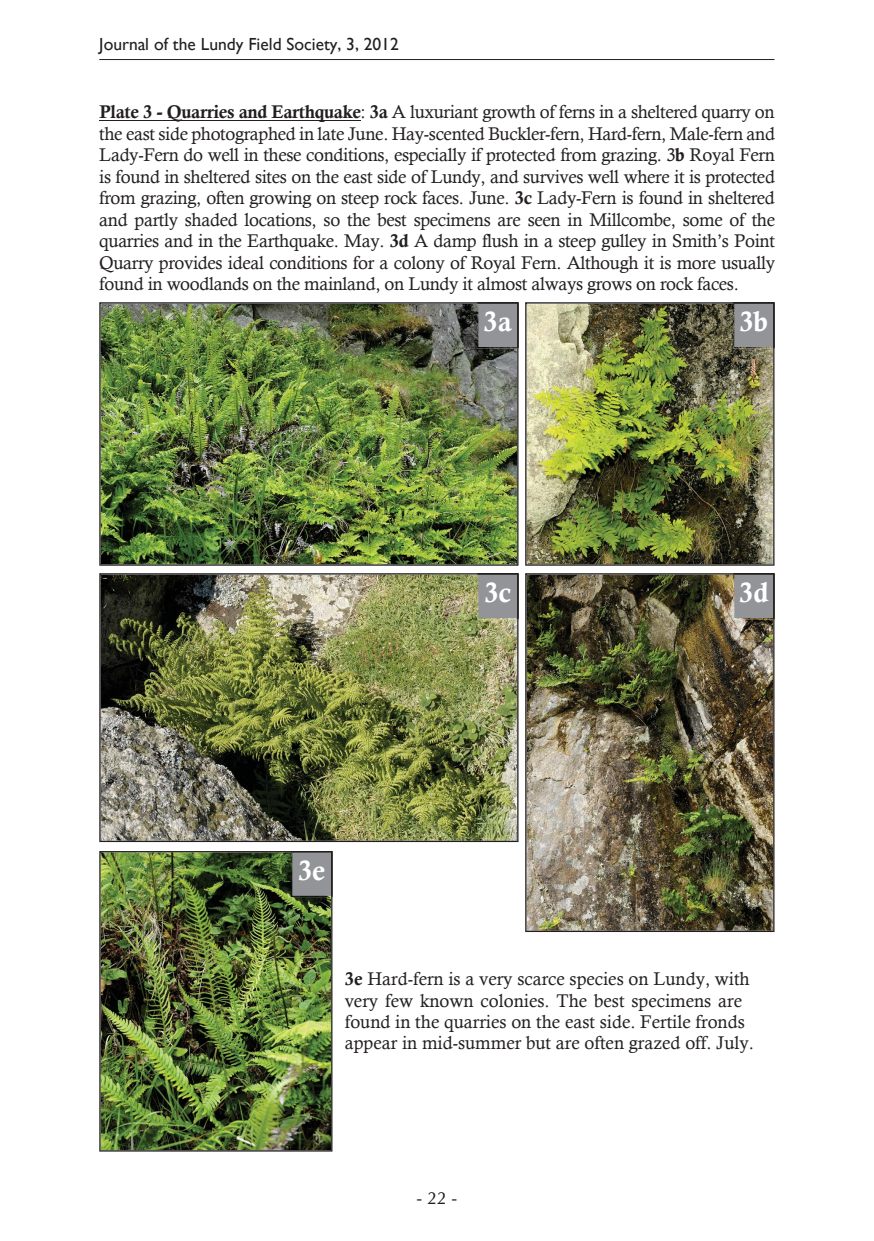
<style>
.page{position:relative;width:874px;height:1241px;background:#fff}
.page>*{position:absolute;margin:0;border:0;box-sizing:border-box;transform-origin:0 0}
.t1{font:28px "Calis MT Bol";color:#fff}
.t2{font:18.38px/21.5px "Calisto";color:#231f20;text-align:justify}
.t3{font:17.5px "Gill Sans";color:#231f20}
.t4{font:17.5px "Optimal";color:#231f20}
.s1{font-family:"Calis MT Bol"}
</style>
<div class="page">
<hr style="left:99px;top:59px;width:675px;height:1px;background:#231f20">
<hr style="left:99px;top:120px;width:261px;height:1px;background:#231f20">
<img style="left:99px;top:302px;width:419px;height:264px">
<svg style="left:476px;top:302px;width:43px;height:47px;background:#828385"></svg>
<img style="left:525px;top:302px;width:249px;height:264px">
<svg style="left:732px;top:302px;width:43px;height:47px;background:#848586"></svg>
<img style="left:99px;top:573px;width:419px;height:269px">
<svg style="left:476px;top:573px;width:43px;height:47px;background:#8c8d8b"></svg>
<img style="left:525px;top:573px;width:249px;height:359px">
<svg style="left:732px;top:573px;width:43px;height:47px;background:#8b8b8b"></svg>
<img style="left:99px;top:851px;width:233px;height:300px">
<svg style="left:290px;top:851px;width:43px;height:47px;background:#7f8282"></svg>
<p class="t3" style="left:99px;top:34px;width:301px">Journal of the Lundy Field Society, 3, 2012</p>
<p class="t2" style="left:99px;top:101px;width:677px"><span class="s1">Plate 3 - Quarries and Earthquake</span>: <span class="s1">3a</span> A luxuriant growth of ferns in a sheltered quarry on the east side photographed in late June. Hay-scented Buckler-fern, Hard-fern, Male-fern and Lady-Fern do well in these conditions, especially if protected from grazing. 3<span class="s1">b</span> Royal Fern is found in sheltered sites on the east side of Lundy, and survives well where it is protected from grazing, often growing on steep rock faces. June. <span class="s1">3c</span> Lady-Fern is found in sheltered and partly shaded locations, so the best specimens are seen in Millcombe, some of the quarries and in the Earthquake. May. <span class="s1">3d</span> A damp flush in a steep gulley in Smith’s Point Quarry provides ideal conditions for a colony of Royal Fern. Although it is more usually found in woodlands on the mainland, on Lundy it almost always grows on rock faces.</p>
<h1 class="t1" style="left:483px;top:310px;width:30px">3a</h1>
<h1 class="t1" style="left:739px;top:310px;width:30px">3b</h1>
<h1 class="t1" style="left:484px;top:581px;width:28px">3c</h1>
<h1 class="t1" style="left:738px;top:581px;width:31px">3d</h1>
<h1 class="t1" style="left:298px;top:859px;width:29px">3e</h1>
<p class="t2" style="left:344px;top:968px;width:410px;text-align:left"><span class="s1">3e</span> Hard-fern is a very scarce species on Lundy, with very few known colonies. The best specimens are found in the quarries on the east side. Fertile fronds appear in mid-summer but are often grazed off. July.</p>
<p class="t4" style="left:416px;top:1187px;width:42px">- 22 -</p>
</div>
